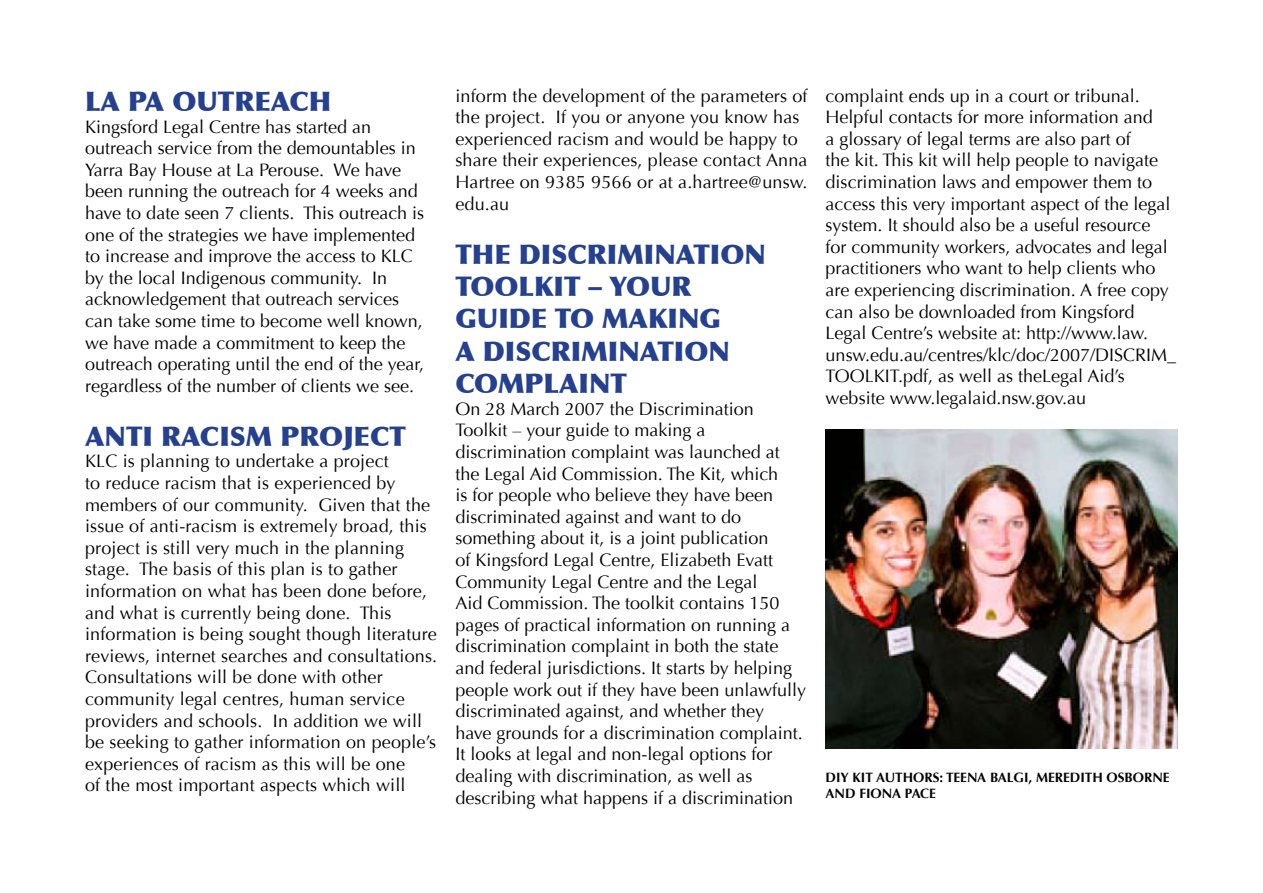
<style>
.page{position:relative;width:1263px;height:893px;background:#fff}
.page>*{position:absolute;margin:0;border:0;box-sizing:border-box;transform-origin:0 0}
.t1{font:900 27px/32.4px "Optima";color:#24408e}
.t2{font:18px/21.6px "Optima";color:#000}
.t3{font:700 13.5px/16.2px "Optima";color:#000}
</style>
<div class="page">
<img style="left:826px;top:429px;width:352px;height:320px">
<h1 class="t1" style="left:85px;top:85px;width:248px">LA PA OUTREACH</h1>
<p class="t2" style="left:85px;top:116px;width:340px">Kingsford Legal Centre has started an outreach service from the demountables in Yarra Bay House at La Perouse. We have been running the outreach for 4 weeks and have to date seen 7 clients. This outreach is one of the strategies we have implemented to increase and improve the access to KLC by the local Indigenous community. In acknowledgement that outreach services can take some time to become well known, we have made a commitment to keep the outreach operating until the end of the year, regardless of the number of clients we see.</p>
<h1 class="t1" style="left:85px;top:420px;width:323px">ANTI RACISM PROJECT</h1>
<p class="t2" style="left:85px;top:451px;width:354px">KLC is planning to undertake a project<br>to reduce racism that is experienced by members of our community. Given that the issue of anti-racism is extremely broad, this project is still very much in the planning stage. The basis of this plan is to gather information on what has been done before, and what is currently being done. This information is being sought though literature reviews, internet searches and consultations.<br>Consultations will be done with other community legal centres, human service providers and schools. In addition we will be seeking to gather information on people’s experiences of racism as this will be one<br>of the most important aspects which will</p>
<p class="t2" style="left:455px;top:85px;width:354px">inform the development of the parameters of the project. If you or anyone you know has experienced racism and would be happy to share their experiences, please contact Anna Hartree on 9385 9566 or at a.hartree@unsw. edu.au</p>
<h1 class="t1" style="left:455px;top:238px;width:312px">THE DISCRIMINATION<br>TOOLKIT – YOUR<br>GUIDE TO MAKING<br>A DISCRIMINATION<br>COMPLAINT</h1>
<p class="t2" style="left:455px;top:398px;width:352px">On 28 March 2007 the Discrimination Toolkit – your guide to making a discrimination complaint was launched at the Legal Aid Commission. The Kit, which<br>is for people who believe they have been discriminated against and want to do something about it, is a joint publication<br>of Kingsford Legal Centre, Elizabeth Evatt Community Legal Centre and the Legal<br>Aid Commission. The toolkit contains 150 pages of practical information on running a discrimination complaint in both the state and federal jurisdictions. It starts by helping people work out if they have been unlawfully discriminated against, and whether they<br>have grounds for a discrimination complaint.<br>It looks at legal and non-legal options for dealing with discrimination, as well as describing what happens if a discrimination</p>
<p class="t2" style="left:826px;top:85px;width:352px">complaint ends up in a court or tribunal.<br>Helpful contacts for more information and<br>a glossary of legal terms are also part of<br>the kit. This kit will help people to navigate discrimination laws and empower them to access this very important aspect of the legal system. It should also be a useful resource<br>for community workers, advocates and legal practitioners who want to help clients who are experiencing discrimination. A free copy can also be downloaded from Kingsford Legal Centre’s website at: http://www.law. unsw.edu.au/centres/klc/doc/2007/DISCRIM_ TOOLKIT.pdf, as well as theLegal Aid’s website www.legalaid.nsw.gov.au</p>
<p class="t3" style="left:826px;top:769px;width:345px;text-indent:27px">KIT AUTHORS: TEENA BALGI, MEREDITH OSBORNE<br>AND FIONA PACE</p>
<p class="t3" style="left:826px;top:769px;width:9px">DIY</p>
</div>
